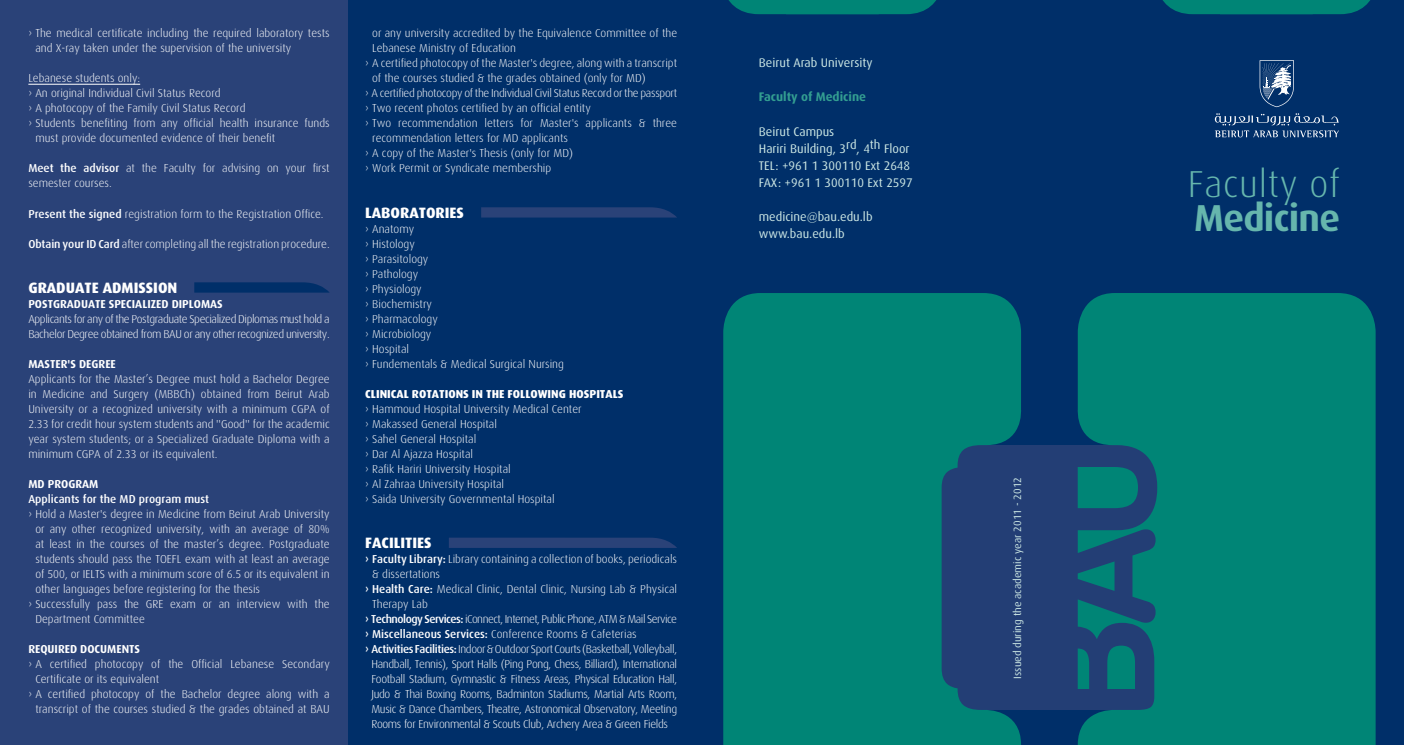
<style>
.page{position:relative;width:1404px;height:745px;background:#fff}
.page>*{position:absolute;margin:0;border:0;box-sizing:border-box;transform-origin:0 0}
.t1{font:300 37.5px "Dax";letter-spacing:.02em;color:#66b6ad}
.t2{font:700 37.5px "Dax";letter-spacing:-.02em;color:#66b6ad}
.t3{font:800 15px "Dax";color:#fff}
.t4{font:12.5px/17.1px "Dax";color:#cce7e4}
.t5{font:700 12.5px "Dax";color:#339e91}
.t6{font:300 11.5px/15px "Dax";color:#fff}
.t7{font:300 11.5px "Dax";letter-spacing:-.03em;color:#fff}
.t8{font:300 11.5px/15px "Dax";letter-spacing:-.035em;color:#fff}
.t9{font:700 11.5px "Dax";color:#fff}
.t10{font:300 11.5px "Dax";letter-spacing:-.025em;color:#fff}
.t11{font:300 11.5px "Dax";letter-spacing:-.045em;color:#fff}
.t12{font:800 11.5px "Dax";color:#fff}
.t13{font:500 11.5px "Dax";color:#fff}
.t14{font:10.62px "Dax";color:#cce7e4}
.s1{font-weight:500}
</style>
<div class="page">
<div style="left:347px;top:0;width:1056px;height:744px;background:#002f69"></div>
<div style="left:0;top:0;width:347px;height:744px;background:#2a4278"></div>
<div style="left:932px;top:445px;width:234px;height:264px;background:#233e75"></div>
<svg style="left:1074px;top:293px;width:301px;height:451px;background:#037c75"></svg>
<svg style="left:1162px;top:0;width:208px;height:14px;background:#007e74"></svg>
<svg style="left:728px;top:0;width:208px;height:14px;background:#007e74"></svg>
<svg style="left:723px;top:293px;width:300px;height:451px;fill:#008576"></svg>
<hr style="left:28px;top:84px;width:112px;height:1px;background:#fff">
<svg style="left:194px;top:282px;width:135px;height:10px"></svg>
<svg style="left:481px;top:207px;width:195px;height:10px;background:#274076"></svg>
<svg style="left:449px;top:537px;width:227px;height:10px;background:#254076"></svg>
<svg style="left:1259px;top:60px;width:34px;height:47px"></svg>
<svg style="left:1214px;top:113px;width:124px;height:24px"></svg>
<p class="t6" style="left:35px;top:26px;width:296px;text-indent:-7px">› The medical certificate including the required laboratory tests and X-ray taken under the supervision of the university</p>
<p class="t6" style="left:28px;top:71px;width:113px">Lebanese students only:</p>
<p class="t6" style="left:28px;top:86px;width:194px">› An original Individual Civil Status Record</p>
<p class="t6" style="left:28px;top:101px;width:219px">› A photocopy of the Family Civil Status Record</p>
<p class="t6" style="left:28px;top:116px;width:303px">› Students benefiting from any official health insurance funds</p>
<p class="t6" style="left:35px;top:131px;width:241px">must provide documented evidence of their benefit</p>
<p class="t6" style="left:28px;top:161px;width:303px"><span class="s1">Meet the advisor</span> at the Faculty for advising on your first semester courses.</p>
<p class="t6" style="left:28px;top:206px;width:297px"><span class="s1">Present the signed</span> registration form to the Registration Office.</p>
<p class="t6" style="left:28px;top:236px;width:303px"><span class="s1">Obtain your ID Card</span> after completing all the registration procedure.</p>
<h2 class="t3" style="left:28px;top:279px;width:150px">GRADUATE ADMISSION</h2>
<p class="t9" style="left:28px;top:297px;width:196px">POSTGRADUATE SPECIALIZED DIPLOMAS</p>
<p class="t8" style="left:28px;top:311px;width:303px">Applicants for any of the Postgraduate Specialized Diplomas must hold a<br>Bachelor Degree obtained from BAU or any other recognized university.</p>
<p class="t9" style="left:28px;top:357px;width:89px">MASTER'S DEGREE</p>
<p class="t6" style="left:28px;top:371px;width:303px;text-align:justify">Applicants for the Master’s Degree must hold a Bachelor Degree in Medicine and Surgery (MBBCh) obtained from Beirut Arab University or a recognized university with a minimum CGPA of 2.33 for credit hour system students and ''Good'' for the academic year system students; or a Specialized Graduate Diploma with a minimum CGPA of 2.33 or its equivalent.</p>
<p class="t9" style="left:28px;top:477px;width:72px">MD PROGRAM</p>
<p class="t13" style="left:28px;top:492px;width:182px">Applicants for the MD program must</p>
<p class="t6" style="left:28px;top:506px;width:303px">› Hold a Master's degree in Medicine from Beirut Arab University</p>
<p class="t6" style="left:35px;top:521px;width:296px">or any other recognized university, with an average of 80%</p>
<p class="t6" style="left:35px;top:536px;width:296px">at least in the courses of the master’s degree. Postgraduate</p>
<p class="t6" style="left:35px;top:551px;width:296px">students should pass the TOEFL exam with at least an average</p>
<p class="t6" style="left:35px;top:566px;width:296px">of 500, or IELTS with a minimum score of 6.5 or its equivalent in</p>
<p class="t6" style="left:35px;top:581px;width:226px">other languages before registering for the thesis</p>
<p class="t6" style="left:28px;top:596px;width:303px">› Successfully pass the GRE exam or an interview with the</p>
<p class="t6" style="left:35px;top:611px;width:111px">Department Committee</p>
<p class="t9" style="left:28px;top:642px;width:113px">REQUIRED DOCUMENTS</p>
<p class="t6" style="left:28px;top:656px;width:303px">› A certified photocopy of the Official Lebanese Secondary</p>
<p class="t6" style="left:35px;top:671px;width:125px">Certificate or its equivalent</p>
<p class="t6" style="left:28px;top:686px;width:303px">› A certified photocopy of the Bachelor degree along with a</p>
<p class="t6" style="left:35px;top:701px;width:296px">transcript of the courses studied &amp; the grades obtained at BAU</p>
<p class="t6" style="left:372px;top:26px;width:306px">or any university accredited by the Equivalence Committee of the</p>
<p class="t6" style="left:372px;top:41px;width:145px">Lebanese Ministry of Education</p>
<p class="t6" style="left:365px;top:56px;width:313px">› A certified photocopy of the Master's degree, along with a transcript</p>
<p class="t6" style="left:372px;top:71px;width:275px">of the courses studied &amp; the grades obtained (only for MD)</p>
<p class="t10" style="left:365px;top:87px;width:313px">› A certified photocopy of the Individual Civil Status Record or the passport</p>
<p class="t6" style="left:365px;top:101px;width:227px">› Two recent photos certified by an official entity</p>
<p class="t6" style="left:365px;top:116px;width:313px">› Two recommendation letters for Master's applicants &amp; three</p>
<p class="t6" style="left:372px;top:131px;width:197px">recommendation letters for MD applicants</p>
<p class="t6" style="left:365px;top:146px;width:209px">› A copy of the Master's Thesis (only for MD)</p>
<p class="t6" style="left:365px;top:161px;width:188px">› Work Permit or Syndicate membership</p>
<h2 class="t3" style="left:365px;top:204px;width:100px">LABORATORIES</h2>
<p class="t6" style="left:365px;top:221px;width:200px">› Anatomy<br>› Histology<br>› Parasitology<br>› Pathology<br>› Physiology<br>› Biochemistry<br>› Pharmacology<br>› Microbiology<br>› Hospital<br>› Fundementals &amp; Medical Surgical Nursing</p>
<p class="t12" style="left:365px;top:387px;width:260px">CLINICAL ROTATIONS IN THE FOLLOWING HOSPITALS</p>
<p class="t6" style="left:365px;top:401px;width:218px">› Hammoud Hospital University Medical Center › Makassed General Hospital<br>› Sahel General Hospital<br>› Dar Al Ajazza Hospital<br>› Rafik Hariri University Hospital<br>› Al Zahraa University Hospital<br>› Saida University Governmental Hospital</p>
<h2 class="t3" style="left:365px;top:534px;width:68px">FACILITIES</h2>
<p class="t6" style="left:365px;top:551px;width:313px"><span class="s1">› Faculty Library:</span> Library containing a collection of books, periodicals</p>
<p class="t6" style="left:372px;top:566px;width:69px">&amp; dissertations</p>
<p class="t6" style="left:365px;top:581px;width:313px"><span class="s1">› Health Care:</span> Medical Clinic, Dental Clinic, Nursing Lab &amp; Physical</p>
<p class="t6" style="left:372px;top:596px;width:57px">Therapy Lab</p>
<p class="t11" style="left:365px;top:612px;width:313px"><span class="s1">› Technology Services:</span> iConnect, Internet, Public Phone, ATM &amp; Mail Service</p>
<p class="t6" style="left:365px;top:626px;width:273px"><span class="s1">› Miscellaneous Services:</span> Conference Rooms &amp; Cafeterias</p>
<p class="t7" style="left:365px;top:642px;width:313px"><span class="s1">› Activities Facilities:</span>Indoor &amp; Outdoor Sport Courts (Basketball, Volleyball,</p>
<p class="t7" style="left:371px;top:657px;width:307px">Handball, Tennis), Sport Halls (Ping Pong, Chess, Billiard), International</p>
<p class="t7" style="left:371px;top:672px;width:307px">Football Stadium, Gymnastic &amp; Fitness Areas, Physical Education Hall,</p>
<p class="t7" style="left:371px;top:687px;width:307px">Judo &amp; Thai Boxing Rooms, Badminton Stadiums, Martial Arts Room,</p>
<p class="t7" style="left:371px;top:702px;width:307px">Music &amp; Dance Chambers, Theatre, Astronomical Observatory, Meeting</p>
<p class="t7" style="left:371px;top:717px;width:298px">Rooms for Environmental &amp; Scouts Club, Archery Area &amp; Green Fields</p>
<p class="t4" style="left:758px;top:54px;width:115px">Beirut Arab University</p>
<p class="t5" style="left:758px;top:90px;width:109px">Faculty of Medicine</p>
<p class="t4" style="left:758px;top:123px;width:155px">Beirut Campus<br>Hariri Building, 3rd, 4th Floor<br>TEL: +961 1 300110 Ext 2648<br>FAX: +961 1 300110 Ext 2597</p>
<p class="t4" style="left:758px;top:208px;width:115px">medicine@bau.edu.lb www.bau.edu.lb</p>
<p class="t14" style="left:1011px;top:678px;width:203px;rotate:-90deg">Issued during the academic year 2011 - 2012</p>
<h1 class="t1" style="left:1187px;top:163px;width:154px">Faculty of</h1>
<h1 class="t2" style="left:1193px;top:196px;width:147px">Medicine</h1>
</div>
